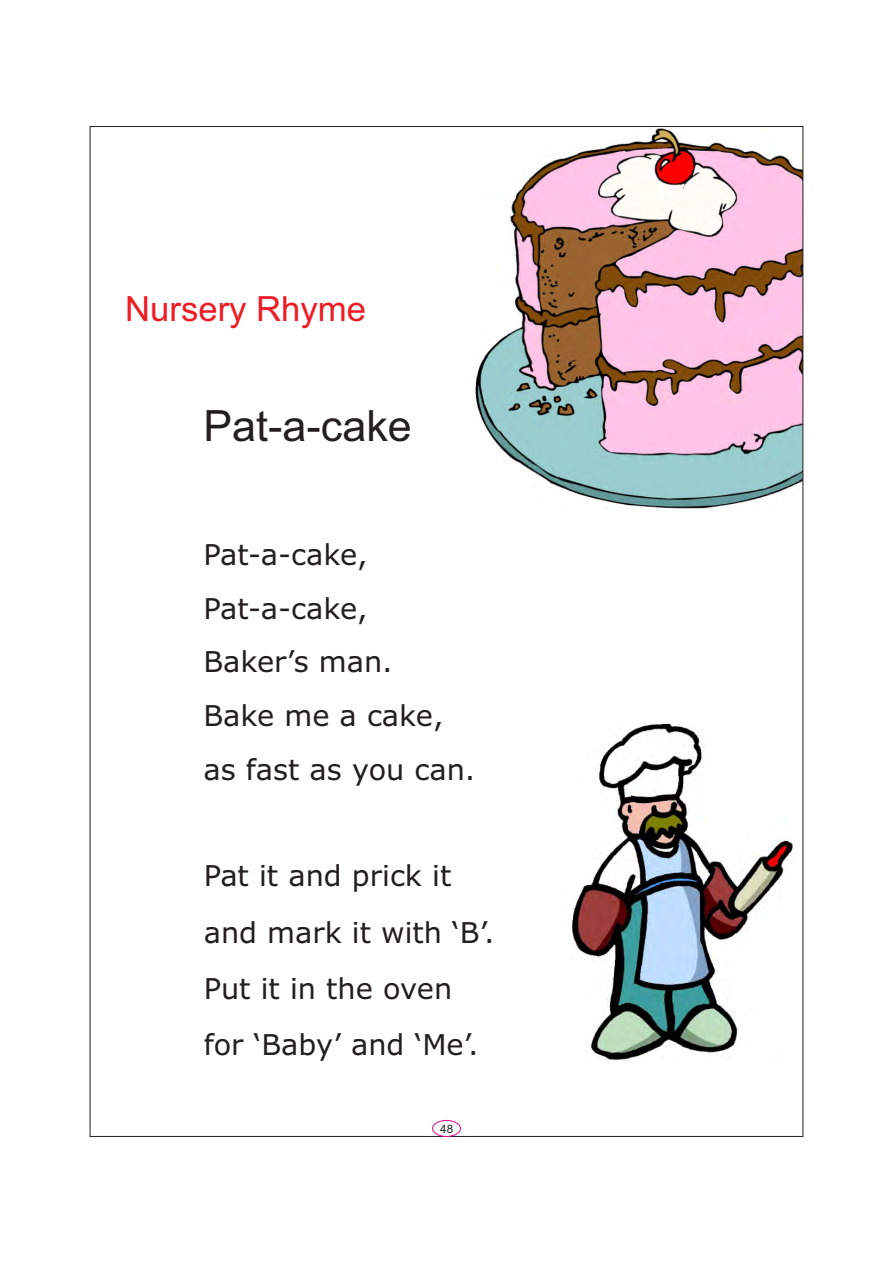
<style>
.page{position:relative;width:893px;height:1263px;background:#fff}
.page>*{position:absolute;margin:0;border:0;box-sizing:border-box;transform-origin:0 0}
.t1{font:43.05px "Arial";color:#231f20}
.t2{font:34.65px "Arial";color:#ed1c24}
.t3{font:28.8px/53.7px "Verdana";color:#231f20}
.t4{font:11.7px "Arial";color:#231f20}
</style>
<div class="page">
<img style="left:572px;top:725px;width:220px;height:336px">
<img style="left:475px;top:128px;width:326px;height:381px">
<div style="left:432px;top:1120px;width:29px;height:17px;background:#fff;border:1px solid #ec008c;border-radius:50%"></div>
<p class="t2" style="left:125px;top:296px;width:242px">Nursery Rhyme</p>
<h1 class="t1" style="left:203px;top:410px;width:210px">Pat-a-cake</h1>
<p class="t3" style="left:203px;top:530px;width:273px">Pat-a-cake,<br>Pat-a-cake,<br>Baker’s man.<br>Bake me a cake, as fast as you can.</p>
<p class="t3" style="left:204px;top:850px;width:293px;line-height:56.2px">Pat it and prick it and mark it with ‘B’.<br>Put it in the oven for ‘Baby’ and ‘Me’.</p>
<p class="t4" style="left:440px;top:1124px;width:14px">48</p>
</div>
